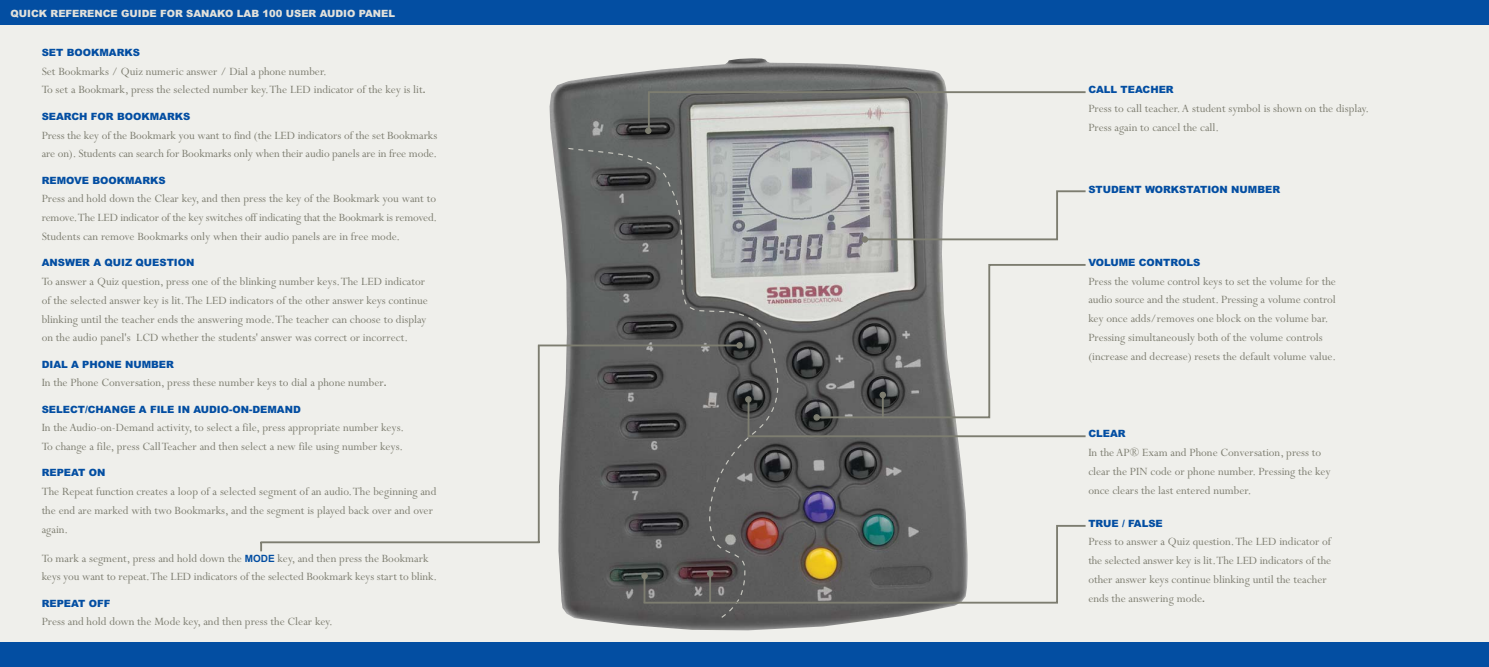
<style>
.page{position:relative;width:1489px;height:667px;background:#fff}
.page>*{position:absolute;margin:0;border:0;box-sizing:border-box;transform-origin:0 0}
.t1{font:12.5px/18.8px "Perpetua";color:#7d7d70}
.t2{font:900 10px "Arial";color:#034ea2}
.t3{font:900 10px "Arial";color:#e2e1db}
.s1{font-family:"Arial";font-weight:700;font-size:10px}
.s2{font-family:"Arial";font-weight:700;font-size:10px;color:#034ea2}
</style>
<div class="page">
<div style="left:690px;top:15px;width:798px;height:636px;background:#efefeb"></div>
<div style="left:0;top:20px;width:789px;height:646px;background:#efefeb"></div>
<img style="left:554px;top:58px;width:404px;height:572px">
<div style="left:0;top:641px;width:1488px;height:25px;background:#034ea2"></div>
<svg style="left:567px;top:553px;width:213px;height:65px;background:#565656"></svg>
<svg style="left:260px;top:90px;width:826px;height:463px"></svg>
<div style="left:645px;top:127px;width:6px;height:7px;background:#7d7d70;border:1px solid #7d7d70;border-radius:50%"></div>
<svg style="left:862px;top:189px;width:224px;height:52px"></svg>
<div style="left:861px;top:236px;width:7px;height:6px;background:#7d7d70;border:1px solid #7d7d70;border-radius:50%"></div>
<svg style="left:641px;top:263px;width:445px;height:341px"></svg>
<svg style="left:707px;top:570px;width:6px;height:6px"></svg>
<hr style="left:643px;top:575px;width:2px;height:27px;background:#7d7d70">
<svg style="left:641px;top:572px;width:6px;height:6px"></svg>
<svg style="left:745px;top:396px;width:341px;height:42px"></svg>
<div style="left:0;top:0;width:1488px;height:25px;background:#034ea2"></div>
<p class="t3" style="left:11px;top:10px;width:386px">QUICK REFERENCE GUIDE FOR SANAKO LAB 100 USER AUDIO PANEL</p>
<p class="t2" style="left:42px;top:49px;width:100px">SET BOOKMARKS</p>
<p class="t1" style="left:42px;top:63px;width:385px">Set Bookmarks / Quiz numeric answer / Dial a phone number.<br>To set a Bookmark, press the selected number key. The LED indicator of the key is lit<span class="s1">.</span></p>
<p class="t2" style="left:42px;top:112px;width:150px">SEARCH FOR BOOKMARKS</p>
<p class="t1" style="left:42px;top:127px;width:397px">Press the key of the Bookmark you want to find (the LED indicators of the set Bookmarks are on). Students can search for Bookmarks only when their audio panels are in free mode.</p>
<p class="t2" style="left:42px;top:176px;width:125px">REMOVE BOOKMARKS</p>
<p class="t1" style="left:42px;top:191px;width:397px;text-align:justify">Press and hold down the Clear key, and then press the key of the Bookmark you want to remove. The LED indicator of the key switches off indicating that the Bookmark is removed.<br>Students can remove Bookmarks only when their audio panels are in free mode.</p>
<p class="t2" style="left:42px;top:259px;width:154px">ANSWER A QUIZ QUESTION</p>
<p class="t1" style="left:42px;top:273px;width:388px">To answer a Quiz question, press one of the blinking number keys. The LED indicator of the selected answer key is lit. The LED indicators of the other answer keys continue blinking until the teacher ends the answering mode. The teacher can choose to display on the audio panel's LCD whether the students' answer was correct or incorrect.</p>
<p class="t2" style="left:42px;top:360px;width:134px">DIAL A PHONE NUMBER</p>
<p class="t1" style="left:42px;top:374px;width:346px">In the Phone Conversation, press these number keys to dial a phone number<span class="s1">.</span></p>
<p class="t2" style="left:42px;top:405px;width:261px">SELECT/CHANGE A FILE IN AUDIO-ON-DEMAND</p>
<p class="t1" style="left:42px;top:419px;width:364px">In the Audio-on-Demand activity, to select a file, press appropriate number keys.<br>To change a file, press Call Teacher and then select a new file using number keys.</p>
<p class="t2" style="left:42px;top:469px;width:65px">REPEAT ON</p>
<p class="t1" style="left:42px;top:483px;width:396px">The Repeat function creates a loop of a selected segment of an audio. The beginning and the end are marked with two Bookmarks, and the segment is played back over and over again.</p>
<p class="t1" style="left:42px;top:549px;width:397px">To mark a segment, press and hold down the <span class="s2">MODE</span> key, and then press the Bookmark keys you want to repeat. The LED indicators of the selected Bookmark keys start to blink.</p>
<p class="t2" style="left:42px;top:599px;width:70px">REPEAT OFF</p>
<p class="t1" style="left:42px;top:613px;width:293px">Press and hold down the Mode key, and then press the Clear key.</p>
<p class="t2" style="left:1088px;top:86px;width:87px">CALL TEACHER</p>
<p class="t1" style="left:1088px;top:100px;width:282px">Press to call teacher. A student symbol is shown on the display.<br>Press again to cancel the call.</p>
<p class="t2" style="left:1088px;top:186px;width:193px">STUDENT WORKSTATION NUMBER</p>
<p class="t2" style="left:1088px;top:258px;width:113px">VOLUME CONTROLS</p>
<p class="t1" style="left:1088px;top:273px;width:249px">Press the volume control keys to set the volume for the audio source and the student. Pressing a volume control key once adds/removes one block on the volume bar.<br>Pressing simultaneously both of the volume controls (increase and decrease) resets the default volume value.</p>
<p class="t2" style="left:1088px;top:430px;width:39px">CLEAR</p>
<p class="t1" style="left:1088px;top:444px;width:244px">In the AP® Exam and Phone Conversation, press to clear the PIN code or phone number. Pressing the key once clears the last entered number.</p>
<p class="t2" style="left:1088px;top:519px;width:76px">TRUE / FALSE</p>
<p class="t1" style="left:1088px;top:533px;width:244px">Press to answer a Quiz question. The LED indicator of the selected answer key is lit. The LED indicators of the other answer keys continue blinking until the teacher ends the answering mode<span class="s1">.</span></p>
</div>
